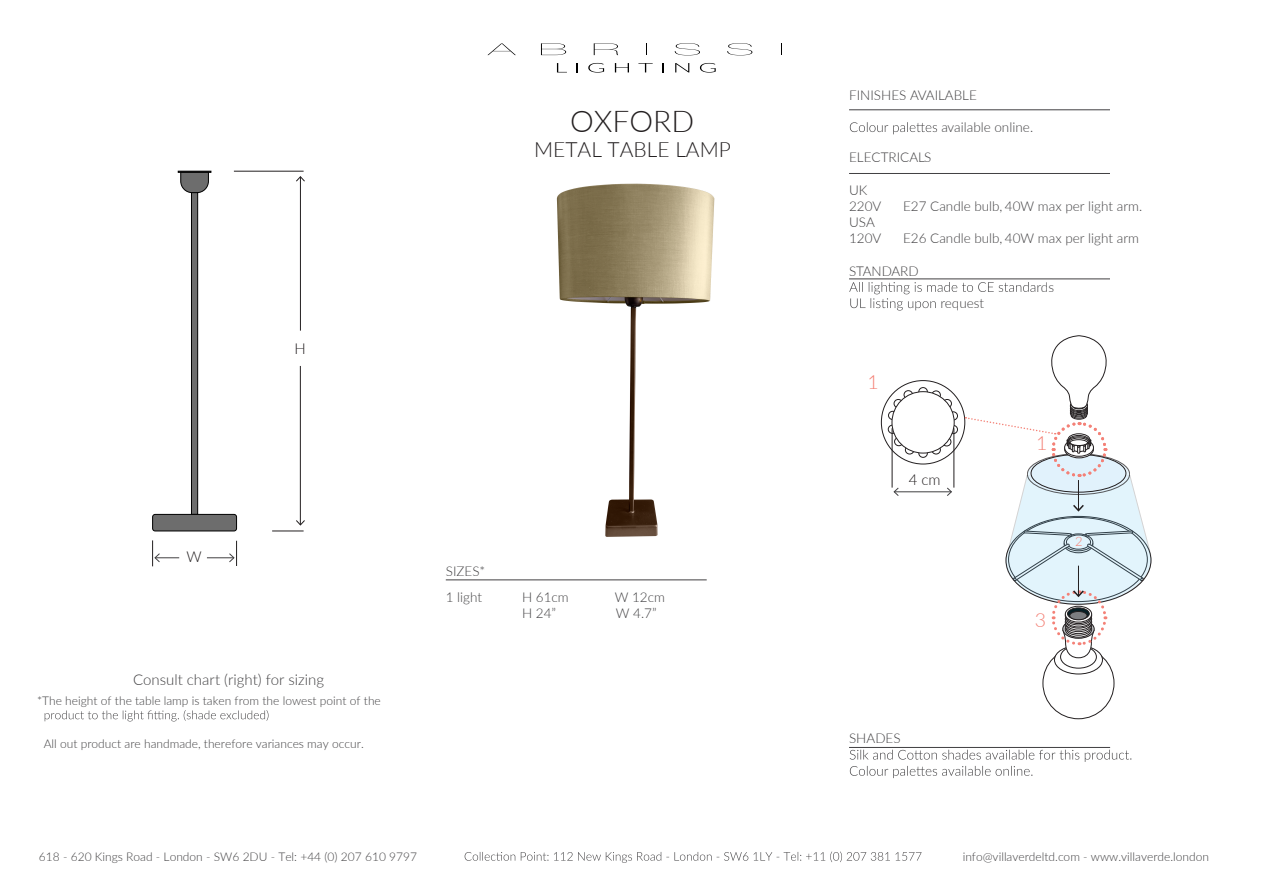
<style>
.page{position:relative;width:1263px;height:893px;background:#fff}
.page>*{position:absolute;margin:0;border:0;box-sizing:border-box;transform-origin:0 0}
.t1{font:300 30px "Lato";color:#231f20}
.t2{font:300 21px "Lato";color:#231f20}
.t3{font:300 19.5px "Lato";color:#f48176}
.t4{font:300 15px "Lato";color:#414042}
.t5{font:300 15px "Lato";color:#231f20}
.t6{font:300 13.5px/16.2px "Lato";color:#414042}
.t7{font:300 13.05px "Lato";color:#f48176}
.t8{font:300 12px "Lato";color:#414042}
</style>
<div class="page">
<svg style="left:850px;top:122px;width:87px;height:12px"></svg>
<hr style="left:446px;top:580px;width:261px;height:1px;background:#414042">
<svg style="left:152px;top:540px;width:27px;height:26px"></svg>
<svg style="left:207px;top:541px;width:30px;height:25px"></svg>
<hr style="left:234px;top:171px;width:70px;height:1px;background:#231f20">
<hr style="left:272px;top:531px;width:32px;height:1px;background:#231f20">
<hr style="left:300px;top:177px;width:1px;height:154px;background:#231f20">
<svg style="left:296px;top:176px;width:9px;height:6px"></svg>
<hr style="left:300px;top:366px;width:1px;height:159px;background:#231f20">
<svg style="left:296px;top:520px;width:9px;height:5px"></svg>
<svg style="left:849px;top:282px;width:186px;height:29px"></svg>
<hr style="left:849px;top:110px;width:261px;height:1px;background:#414042">
<hr style="left:849px;top:173px;width:261px;height:1px;background:#414042">
<hr style="left:849px;top:279px;width:261px;height:1px;background:#414042">
<hr style="left:849px;top:747px;width:261px;height:1px;background:#414042">
<svg style="left:1054px;top:646px;width:48px;height:28px"></svg>
<div style="left:1054px;top:645px;width:49px;height:29px;border:1px solid #231f20;border-radius:50%"></div>
<div style="left:1060px;top:646px;width:36px;height:22px;background:#fff;border-radius:50%"></div>
<div style="left:1060px;top:645px;width:36px;height:23px;border:1px solid #231f20;border-radius:50%"></div>
<div style="left:1070px;top:408px;width:17px;height:10px;background:#4b4849;border-radius:50%"></div>
<div style="left:1070px;top:408px;width:18px;height:10px;border:1px solid #231f20;border-radius:50%"></div>
<div style="left:1071px;top:409px;width:16px;height:8px;border:1px solid #231f20;border-radius:50%"></div>
<div style="left:1070px;top:405px;width:17px;height:11px;background:#524f50;border-radius:50%"></div>
<div style="left:1070px;top:405px;width:18px;height:11px;border:1px solid #231f20;border-radius:50%"></div>
<div style="left:1071px;top:407px;width:16px;height:8px;border:1px solid #231f20;border-radius:50%"></div>
<div style="left:1070px;top:403px;width:17px;height:11px;background:#4c494a;border-radius:50%"></div>
<div style="left:1070px;top:403px;width:18px;height:11px;border:1px solid #231f20;border-radius:50%"></div>
<div style="left:1071px;top:405px;width:16px;height:8px;border:1px solid #231f20;border-radius:50%"></div>
<div style="left:1070px;top:401px;width:17px;height:11px;background:#353132;border-radius:50%"></div>
<div style="left:1070px;top:401px;width:18px;height:11px;border:1px solid #231f20;border-radius:50%"></div>
<div style="left:1070px;top:400px;width:18px;height:11px;border:1px solid #231f20;border-radius:50%"></div>
<svg style="left:1051px;top:336px;width:56px;height:73px"></svg>
<svg style="left:881px;top:381px;width:84px;height:83px"></svg>
<svg style="left:919px;top:449px;width:8px;height:8px"></svg>
<div style="left:919px;top:449px;width:8px;height:9px;border:1px solid #231f20;border-radius:50%"></div>
<div style="left:932px;top:446px;width:8px;height:8px;border:1px solid #231f20;border-radius:50%"></div>
<div style="left:942px;top:438px;width:9px;height:8px;border:1px solid #231f20;border-radius:50%"></div>
<div style="left:949px;top:425px;width:9px;height:9px;border:1px solid #231f20;border-radius:50%"></div>
<div style="left:905px;top:446px;width:9px;height:8px;border:1px solid #231f20;border-radius:50%"></div>
<svg style="left:894px;top:437px;width:9px;height:9px"></svg>
<div style="left:894px;top:437px;width:9px;height:9px;border:1px solid #231f20;border-radius:50%"></div>
<div style="left:888px;top:425px;width:9px;height:9px;border:1px solid #231f20;border-radius:50%"></div>
<div style="left:919px;top:388px;width:8px;height:8px;background:#fff;border-radius:50%"></div>
<div style="left:919px;top:387px;width:8px;height:9px;border:1px solid #231f20;border-radius:50%"></div>
<div style="left:932px;top:391px;width:8px;height:8px;border:1px solid #231f20;border-radius:50%"></div>
<svg style="left:943px;top:399px;width:8px;height:9px"></svg>
<div style="left:943px;top:399px;width:9px;height:9px;border:1px solid #231f20;border-radius:50%"></div>
<div style="left:949px;top:412px;width:9px;height:8px;border:1px solid #231f20;border-radius:50%"></div>
<svg style="left:904px;top:391px;width:8px;height:8px"></svg>
<div style="left:904px;top:390px;width:9px;height:9px;border:1px solid #231f20;border-radius:50%"></div>
<svg style="left:894px;top:399px;width:9px;height:9px"></svg>
<div style="left:894px;top:399px;width:9px;height:9px;border:1px solid #231f20;border-radius:50%"></div>
<svg style="left:888px;top:411px;width:9px;height:9px"></svg>
<div style="left:888px;top:411px;width:9px;height:9px;border:1px solid #231f20;border-radius:50%"></div>
<div style="left:892px;top:392px;width:62px;height:61px;background:#fff;border-radius:50%"></div>
<div style="left:892px;top:391px;width:62px;height:62px;border:1px solid #231f20;border-radius:50%"></div>
<hr style="left:894px;top:492px;width:57px;height:1px;background:#414042">
<svg style="left:894px;top:487px;width:5px;height:9px"></svg>
<svg style="left:947px;top:487px;width:5px;height:9px"></svg>
<hr style="left:892px;top:428px;width:1px;height:60px;background:#231f20">
<hr style="left:954px;top:428px;width:1px;height:60px;background:#231f20">
<svg style="left:965px;top:416px;width:187px;height:242px"></svg>
<svg style="left:850px;top:750px;width:281px;height:28px"></svg>
<svg style="left:465px;top:851px;width:456px;height:12px"></svg>
<svg style="left:45px;top:710px;width:223px;height:11px"></svg>
<img style="left:556px;top:183px;width:159px;height:354px">
<svg style="left:180px;top:173px;width:29px;height:20px"></svg>
<div style="left:178px;top:171px;width:33px;height:2px;background:#6d6d6d;border:1px solid #000"></div>
<div style="left:191px;top:192px;width:7px;height:323px;background:#6d6d6d;border:1px solid #000"></div>
<div style="left:153px;top:514px;width:84px;height:17px;background:#6d6d6d;border-radius:3px"></div>
<div style="left:152px;top:514px;width:85px;height:17px;border:1px solid #000;border-radius:3px"></div>
<svg style="left:487px;top:43px;width:29px;height:12px"></svg>
<svg style="left:541px;top:43px;width:25px;height:12px"></svg>
<svg style="left:594px;top:43px;width:24px;height:12px"></svg>
<svg style="left:646px;top:43px;width:1px;height:12px"></svg>
<svg style="left:675px;top:43px;width:25px;height:12px"></svg>
<svg style="left:727px;top:43px;width:25px;height:12px"></svg>
<svg style="left:557px;top:63px;width:10px;height:9px"></svg>
<svg style="left:576px;top:63px;width:2px;height:9px"></svg>
<svg style="left:588px;top:63px;width:16px;height:10px"></svg>
<svg style="left:615px;top:63px;width:14px;height:9px"></svg>
<svg style="left:638px;top:63px;width:15px;height:9px"></svg>
<svg style="left:675px;top:63px;width:14px;height:9px"></svg>
<svg style="left:700px;top:63px;width:16px;height:10px"></svg>
<p class="t6" style="left:849px;top:86px;width:129px">FINISHES AVAILABLE</p>
<h1 class="t1" style="left:570px;top:100px;width:126px">OXFORD</h1>
<p class="t6" style="left:941px;top:119px;width:93px">available online.</p>
<p class="t5" style="left:294px;top:338px;width:13px">H</p>
<h2 class="t2" style="left:534px;top:135px;width:198px">METAL TABLE LAMP</h2>
<p class="t5" style="left:186px;top:546px;width:17px">W</p>
<p class="t4" style="left:133px;top:670px;width:193px">Consult chart (right) for sizing</p>
<p class="t8" style="left:37px;top:692px;width:345px">*The height of the table lamp is taken from the lowest point of the</p>
<p class="t8" style="left:44px;top:735px;width:322px">All out product are handmade, therefore variances may occur.</p>
<p class="t6" style="left:446px;top:557px;width:41px;line-height:26.7px">SIZES*<br>1 light</p>
<p class="t6" style="left:522px;top:589px;width:48px">H 61cm</p>
<p class="t6" style="left:615px;top:589px;width:52px">W 12cm</p>
<p class="t6" style="left:522px;top:605px;width:36px">H 24”</p>
<p class="t6" style="left:616px;top:605px;width:42px">W 4.7”</p>
<p class="t6" style="left:849px;top:149px;width:84px">ELECTRICALS</p>
<p class="t6" style="left:849px;top:181px;width:34px">UK<br>220V</p>
<p class="t6" style="left:903px;top:197px;width:241px">E27 Candle bulb, 40W max per light arm.</p>
<p class="t6" style="left:849px;top:214px;width:34px">USA<br>120V</p>
<p class="t6" style="left:903px;top:230px;width:237px">E26 Candle bulb, 40W max per light arm</p>
<p class="t6" style="left:849px;top:262px;width:71px">STANDARD</p>
<p class="t6" style="left:1036px;top:278px;width:19px">rds</p>
<p class="t6" style="left:940px;top:295px;width:45px">request</p>
<h3 class="t3" style="left:867px;top:369px;width:13px">1</h3>
<p class="t5" style="left:909px;top:469px;width:33px">4 cm</p>
<p class="t6" style="left:849px;top:730px;width:53px">SHADES</p>
<h3 class="t3" style="left:1036px;top:430px;width:13px">1</h3>
<h3 class="t3" style="left:1035px;top:606px;width:13px">3</h3>
<p class="t7" style="left:1075px;top:532px;width:9px">2</p>
<p class="t8" style="left:39px;top:848px;width:380px">618 - 620 Kings Road - London - SW6 2DU - Tel: +44 (0) 207 610 9797</p>
<p class="t8" style="left:963px;top:848px;width:248px">info@villaverdeltd.com - www.villaverde.london</p>
</div>
